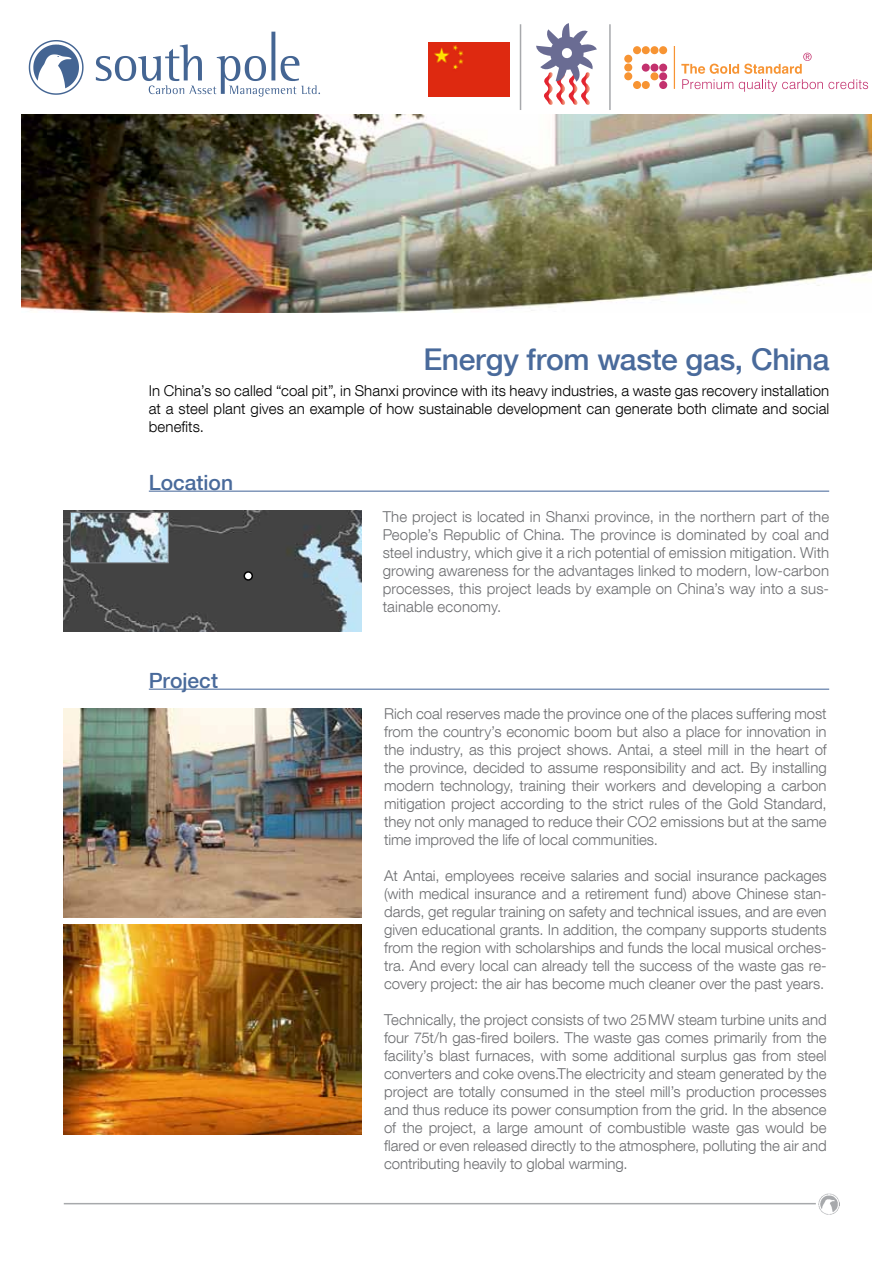
<style>
.page{position:relative;width:893px;height:1263px;background:#fff}
.page>*{position:absolute;margin:0;border:0;box-sizing:border-box;transform-origin:0 0}
.t1{font:500 30px "Helvetica Neue LT Com";letter-spacing:-.01em;color:#496a9b}
.t2{font:500 21px "Helvetica Neue LT Com";color:#496a9b}
.t3{font:300 15px/18px "Helvetica Neue LT Com";color:#6d6e71;text-align:justify}
.t4{font:300 15px/18px "Helvetica Neue LT Com";letter-spacing:.01em;color:#000;text-align:justify}
</style>
<div class="page">
<hr style="left:64px;top:1203px;width:752px;height:1px;background:#a7a9ac">
<svg style="left:29px;top:32px;width:291px;height:65px"></svg>
<img style="left:819px;top:1193px;width:21px;height:21px">
<hr style="left:149px;top:491px;width:680px;height:1px;background:#496a9b">
<hr style="left:149px;top:689px;width:680px;height:1px;background:#496a9b">
<hr style="left:609px;top:24px;width:2px;height:86px;background:#a7a9ac">
<hr style="left:520px;top:24px;width:1px;height:86px;background:#a7a9ac">
<img style="left:64px;top:511px;width:297px;height:121px">
<img style="left:72px;top:514px;width:95px;height:47px">
<div style="left:70px;top:512px;width:99px;height:51px;border:1px solid #6d6e71"></div>
<div style="left:244px;top:572px;width:8px;height:8px;background:#fff;border-radius:50%"></div>
<div style="left:244px;top:571px;width:9px;height:10px;border:2px solid #000;border-radius:50%"></div>
<div style="left:428px;top:43px;width:81px;height:54px;background:#de2910"></div>
<hr style="left:674px;top:46px;width:1px;height:43px;background:#f79433">
<div style="left:633px;top:46px;width:8px;height:8px;background:#f79433;border-radius:50%"></div>
<div style="left:642px;top:46px;width:8px;height:8px;background:#f79433;border-radius:50%"></div>
<div style="left:633px;top:81px;width:8px;height:8px;background:#f79433;border-radius:50%"></div>
<div style="left:642px;top:81px;width:8px;height:8px;background:#f79433;border-radius:50%"></div>
<div style="left:650px;top:46px;width:8px;height:8px;background:#f79433;border-radius:50%"></div>
<div style="left:650px;top:72px;width:8px;height:8px;background:#f79433;border-radius:50%"></div>
<div style="left:624px;top:72px;width:8px;height:8px;background:#f79433;border-radius:50%"></div>
<div style="left:624px;top:63px;width:8px;height:8px;background:#f79433;border-radius:50%"></div>
<div style="left:624px;top:55px;width:8px;height:8px;background:#f79433;border-radius:50%"></div>
<div style="left:659px;top:46px;width:8px;height:8px;background:#f79433;border-radius:50%"></div>
<div style="left:659px;top:81px;width:8px;height:8px;background:#c3326e;border-radius:50%"></div>
<div style="left:642px;top:64px;width:8px;height:8px;background:#c3326e;border-radius:50%"></div>
<div style="left:650px;top:64px;width:8px;height:8px;background:#c3326e;border-radius:50%"></div>
<div style="left:659px;top:64px;width:8px;height:8px;background:#c3326e;border-radius:50%"></div>
<div style="left:659px;top:72px;width:8px;height:8px;background:#c3326e;border-radius:50%"></div>
<svg style="left:681px;top:53px;width:187px;height:39px"></svg>
<svg style="left:536px;top:23px;width:61px;height:82px"></svg>
<img style="left:21px;top:115px;width:851px;height:198px">
<img style="left:64px;top:925px;width:297px;height:210px">
<img style="left:64px;top:709px;width:297px;height:209px">
<h1 class="t1" style="left:423px;top:341px;width:408px">Energy from waste gas, China</h1>
<p class="t4" style="left:149px;top:381px;width:682px">In China’s so called “coal pit”, in Shanxi province with its heavy industries, a waste gas recovery installation at a steel plant gives an example of how sustainable development can generate both climate and social benefits.</p>
<h2 class="t2" style="left:149px;top:469px;width:86px">Location</h2>
<h2 class="t2" style="left:149px;top:667px;width:71px">Project</h2>
<p class="t3" style="left:383px;top:507px;width:448px">The project is located in Shanxi province, in the northern part of the People’s Republic of China. The province is dominated by coal and steel industry, which give it a rich potential of emission mitigation. With growing awareness for the advantages linked to modern, low-carbon processes, this project leads by example on China’s way into a sus&shy;tainable economy.</p>
<p class="t3" style="left:384px;top:705px;width:444px">Rich coal reserves made the province one of the places suffering most from the country’s economic boom but also a place for innovation in the industry, as this project shows. Antai, a steel mill in the heart of the province, decided to assume responsibility and act. By installing modern technology, training their workers and developing a carbon mitigation project according to the strict rules of the Gold Standard, they not only managed to reduce their CO2 emissions but at the same time improved the life of local communities.</p>
<p class="t3" style="left:384px;top:867px;width:444px">At Antai, employees receive salaries and social insurance packages (with medical insurance and a retirement fund) above Chinese stan&shy;dards, get regular training on safety and technical issues, and are even given educational grants. In addition, the company supports students from the region with scholarships and funds the local musical orches&shy;tra. And every local can already tell the success of the waste gas re&shy;covery project: the air has become much cleaner over the past years.</p>
<p class="t3" style="left:384px;top:1011px;width:444px">Technically, the project consists of two 25MW steam turbine units and four 75t/h gas-fired boilers. The waste gas comes primarily from the facility’s blast furnaces, with some additional surplus gas from steel converters and coke ovens.The electricity and steam generated by the project are totally consumed in the steel mill’s production processes and thus reduce its power consumption from the grid. In the absence of the project, a large amount of combustible waste gas would be flared or even released directly to the atmosphere, polluting the air and contributing heavily to global warming.</p>
</div>
